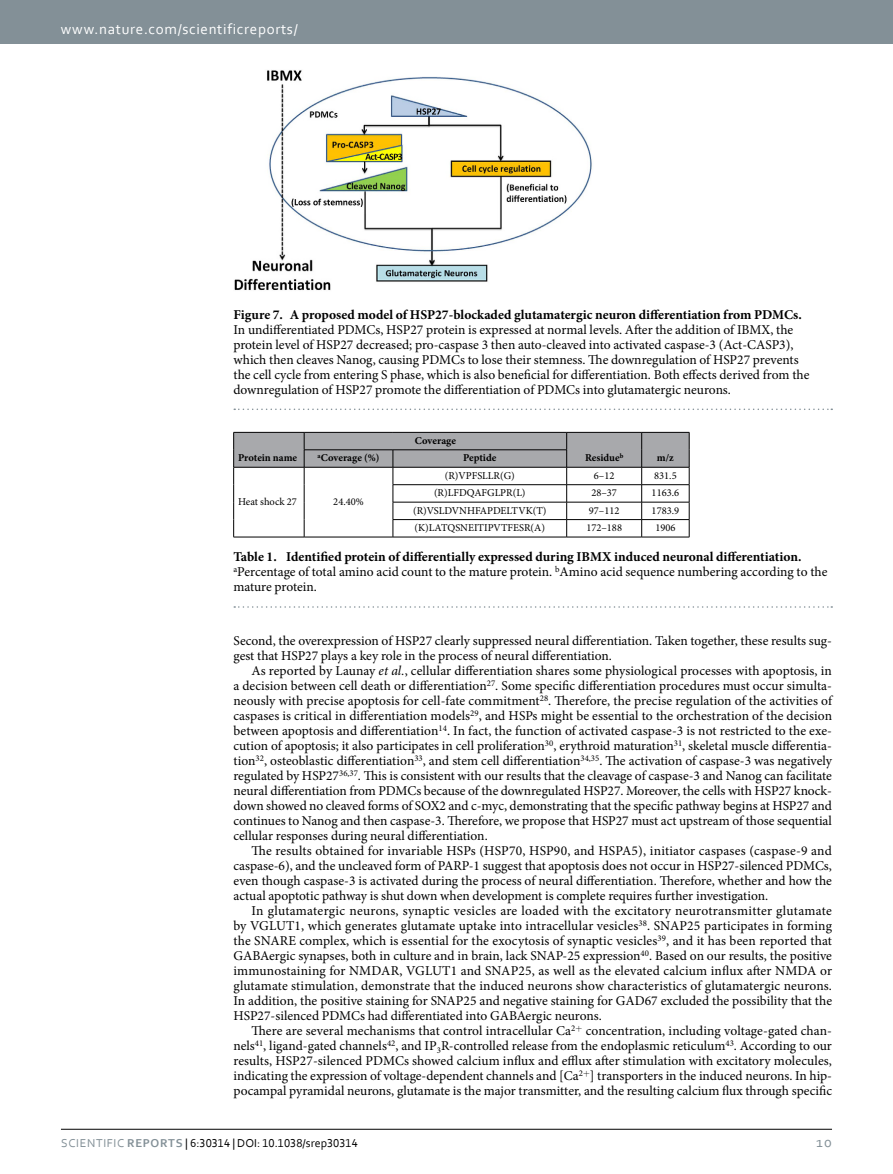
<style>
.page{position:relative;width:893px;height:1174px;background:#fff}
.page>*{position:absolute;margin:0;border:0;box-sizing:border-box;transform-origin:0 0}
.t1{font:15px "Corbel";letter-spacing:.045em;color:#fff}
.t2{font:15px "Corbel";color:#839097}
.t3{font:13.5px/15px "Minion Pro";color:#000;text-align:justify}
.t4{font:700 13.5px "Minion Pro";color:#000}
.t5{font:12px "Corbel";color:#000}
.t6{font:10.5px "Minion Pro";color:#000}
.t7{font:700 10.5px "Minion Pro";letter-spacing:-.005em;color:#000}
.s1{font-weight:700}
.s2{font-style:italic}
.s3{color:#839097}
.s4{font-weight:700;color:#839097}
</style>
<div class="page">
<div style="left:0;top:0;width:893px;height:43px;background:#839097"></div>
<hr style="left:61px;top:1129px;width:771px;height:1px;background:#000">
<img style="left:234px;top:70px;width:358px;height:220px">
<svg style="left:234px;top:408px;width:598px;height:2px"></svg>
<svg style="left:234px;top:606px;width:598px;height:2px"></svg>
<hr style="left:393px;top:537px;width:174px;height:1px;background:#000">
<hr style="left:567px;top:537px;width:75px;height:1px;background:#000">
<hr style="left:642px;top:537px;width:47px;height:1px;background:#000">
<hr style="left:304px;top:537px;width:89px;height:1px;background:#000">
<svg style="left:233px;top:432px;width:457px;height:105px"></svg>
<hr style="left:233px;top:537px;width:71px;height:1px;background:#000">
<p class="t1" style="left:61px;top:19px;width:238px">www.nature.com/scientificreports/</p>
<p class="t4" style="left:233px;top:305px;width:570px">Figure 7. A proposed model of HSP27-blockaded glutamatergic neuron differentiation from PDMCs.</p>
<p class="t3" style="left:233px;top:322px;width:577px;text-align:left">In undifferentiated PDMCs, HSP27 protein is expressed at normal levels. After the addition of IBMX, the protein level of HSP27 decreased; pro-caspase 3 then auto-cleaved into activated caspase-3 (Act-CASP3), which then cleaves Nanog, causing PDMCs to lose their stemness. The downregulation of HSP27 prevents the cell cycle from entering S phase, which is also beneficial for differentiation. Both effects derived from the downregulation of HSP27 promote the differentiation of PDMCs into glutamatergic neurons.</p>
<p class="t7" style="left:238px;top:450px;width:61px">Protein name</p>
<p class="t7" style="left:415px;top:433px;width:43px">Coverage</p>
<p class="t7" style="left:318px;top:450px;width:63px"><sup>a</sup>Coverage (%)</p>
<p class="t7" style="left:463px;top:450px;width:35px">Peptide</p>
<p class="t7" style="left:585px;top:450px;width:40px">Residue<sup>b</sup></p>
<p class="t7" style="left:657px;top:450px;width:18px">m/z</p>
<p class="t6" style="left:445px;top:468px;width:72px">(R)VPFSLLR(G)</p>
<p class="t6" style="left:594px;top:468px;width:22px">6–12</p>
<p class="t6" style="left:654px;top:468px;width:24px">831.5</p>
<p class="t6" style="left:434px;top:486px;width:93px">(R)LFDQAFGLPR(L)</p>
<p class="t6" style="left:591px;top:486px;width:27px">28–37</p>
<p class="t6" style="left:652px;top:486px;width:29px">1163.6</p>
<p class="t6" style="left:413px;top:503px;width:135px">(R)VSLDVNHFAPDELTVK(T)</p>
<p class="t6" style="left:589px;top:503px;width:32px">97–112</p>
<p class="t6" style="left:652px;top:503px;width:29px">1783.9</p>
<p class="t6" style="left:415px;top:520px;width:132px">(K)LATQSNEITIPVTFESR(A)</p>
<p class="t6" style="left:586px;top:520px;width:37px">172–188</p>
<p class="t6" style="left:655px;top:520px;width:22px">1906</p>
<p class="t3" style="left:233px;top:549px;width:595px;text-align:left"><span class="s1">Table 1. Identified protein of differentially expressed during IBMX induced neuronal differentiation. </span><sup>a</sup>Percentage of total amino acid count to the mature protein. <sup>b</sup>Amino acid sequence numbering according to the mature protein.</p>
<p class="t6" style="left:238px;top:494px;width:60px">Heat shock 27</p>
<p class="t6" style="left:333px;top:494px;width:32px">24.40%</p>
<p class="t3" style="left:233px;top:633px;width:600px">Second, the overexpression of HSP27 clearly suppressed neural differentiation. Taken together, these results sug&shy;gest that HSP27 plays a key role in the process of neural differentiation.</p>
<p class="t3" style="left:233px;top:663px;width:600px;text-indent:18px">As reported by Launay <span class="s2">et al.</span>, cellular differentiation shares some physiological processes with apoptosis, in a decision between cell death or differentiation<sup>27</sup>. Some specific differentiation procedures must occur simulta&shy;neously with precise apoptosis for cell-fate commitment<sup>28</sup>. Therefore, the precise regulation of the activities of caspases is critical in differentiation models<sup>29</sup>, and HSPs might be essential to the orchestration of the decision between apoptosis and differentiation<sup>14</sup>. In fact, the function of activated caspase-3 is not restricted to the exe&shy;cution of apoptosis; it also participates in cell proliferation<sup>30</sup>, erythroid maturation<sup>31</sup>, skeletal muscle differentia&shy;tion<sup>32</sup>, osteoblastic differentiation<sup>33</sup>, and stem cell differentiation<sup>34,35</sup>. The activation of caspase-3 was negatively regulated by HSP27<sup>36,37</sup>. This is consistent with our results that the cleavage of caspase-3 and Nanog can facilitate neural differentiation from PDMCs because of the downregulated HSP27. Moreover, the cells with HSP27 knock&shy;down showed no cleaved forms of SOX2 and c-myc, demonstrating that the specific pathway begins at HSP27 and continues to Nanog and then caspase-3. Therefore, we propose that HSP27 must act upstream of those sequential cellular responses during neural differentiation.</p>
<p class="t3" style="left:233px;top:843px;width:600px;text-indent:18px">The results obtained for invariable HSPs (HSP70, HSP90, and HSPA5), initiator caspases (caspase-9 and caspase-6), and the uncleaved form of PARP-1 suggest that apoptosis does not occur in HSP27-silenced PDMCs, even though caspase-3 is activated during the process of neural differentiation. Therefore, whether and how the actual apoptotic pathway is shut down when development is complete requires further investigation.</p>
<p class="t3" style="left:233px;top:903px;width:600px;text-indent:18px">In glutamatergic neurons, synaptic vesicles are loaded with the excitatory neurotransmitter glutamate by VGLUT1, which generates glutamate uptake into intracellular vesicles<sup>38</sup>. SNAP25 participates in forming the SNARE complex, which is essential for the exocytosis of synaptic vesicles<sup>39</sup>, and it has been reported that GABAergic synapses, both in culture and in brain, lack SNAP-25 expression<sup>40</sup>. Based on our results, the positive immunostaining for NMDAR, VGLUT1 and SNAP25, as well as the elevated calcium influx after NMDA or glutamate stimulation, demonstrate that the induced neurons show characteristics of glutamatergic neurons.<br>In addition, the positive staining for SNAP25 and negative staining for GAD67 excluded the possibility that the HSP27-silenced PDMCs had differentiated into GABAergic neurons.</p>
<p class="t3" style="left:233px;top:1023px;width:600px;text-indent:18px">There are several mechanisms that control intracellular Ca<sup>2</sup> concentration, including voltage-gated chan&shy;nels<sup>41</sup>, ligand-gated channels<sup>42</sup>, and IP<sub>3</sub>R-controlled release from the endoplasmic reticulum<sup>43</sup>. According to our results, HSP27-silenced PDMCs showed calcium influx and efflux after stimulation with excitatory molecules, indicating the expression of voltage-dependent channels and [Ca<sup>2</sup> ] transporters in the induced neurons. In hip&shy;pocampal pyramidal neurons, glutamate is the major transmitter, and the resulting calcium flux through specific</p>
<p class="t5" style="left:61px;top:1135px;width:298px"><span class="s3">Scientific</span> <span class="s4">REPORTS</span> | 6:30314 | DOI: 10.1038/srep30314</p>
<p class="t2" style="left:816px;top:1132px;width:17px">10</p>
</div>
